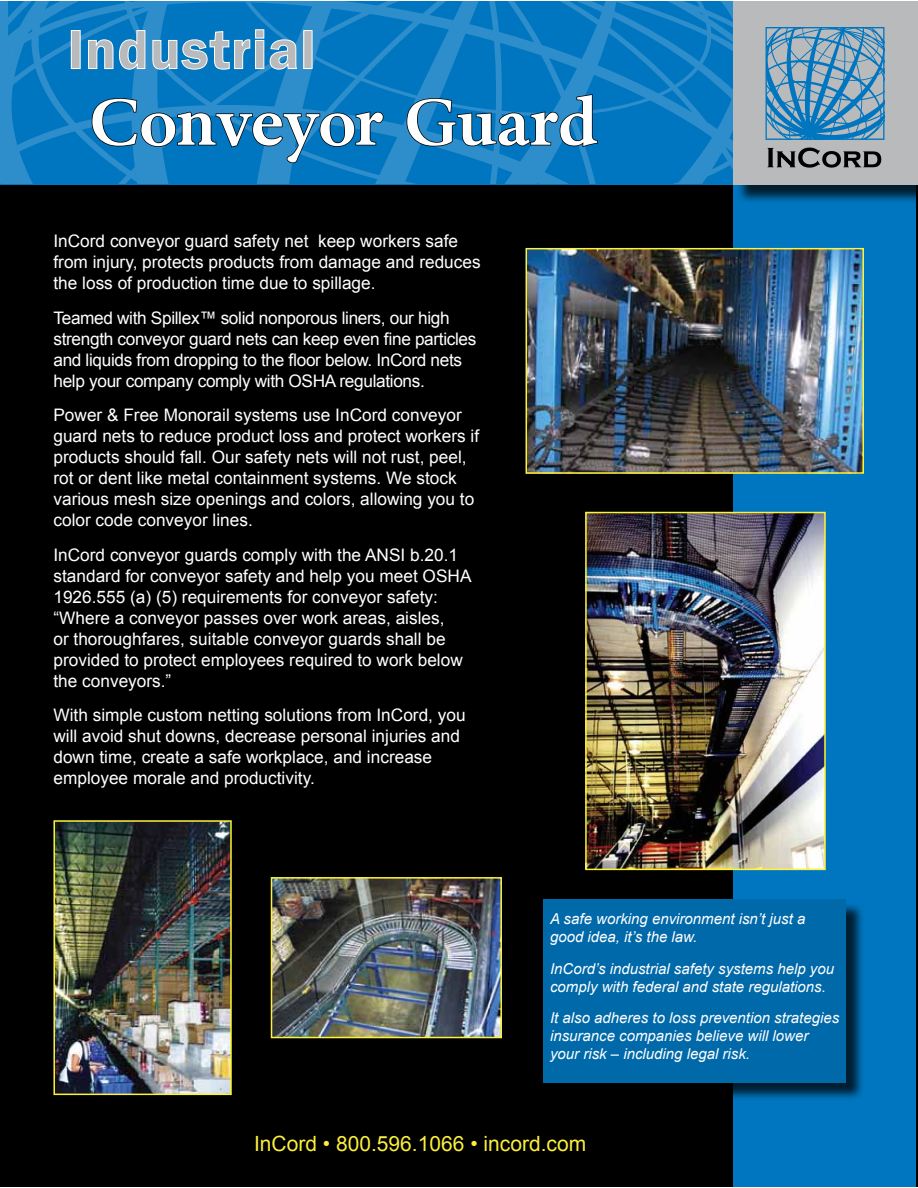
<style>
.page{position:relative;width:918px;height:1188px;background:#fff}
.page>*{position:absolute;margin:0;border:0;box-sizing:border-box;transform-origin:0 0}
.t1{font:700 60px "Byington";color:#fff}
.t2{font:600 57px "Franklin Gothic";letter-spacing:.02em;color:#b8babc}
.t3{font:21px "Arial";color:#fcef3b}
.t4{font:17.25px/21px "Arial";color:#fff}
.t5{font:17.25px/21px "Arial";letter-spacing:-.02em;color:#fff}
.t6{font:italic 15px/18px "Arial";color:#fff}
</style>
<div class="page">
<div style="left:0;top:183px;width:918px;height:1004px;background:#000"></div>
<div style="left:734px;top:183px;width:182px;height:1004px;background:#0076c0"></div>
<img style="left:529px;top:251px;width:332px;height:220px">
<div style="left:526px;top:248px;width:338px;height:226px;border:2px solid #fff335"></div>
<img style="left:56px;top:823px;width:173px;height:269px">
<div style="left:53px;top:820px;width:179px;height:275px;border:2px solid #fff332"></div>
<div style="left:546px;top:902px;width:319px;height:200px;background:#000;opacity:.75"></div>
<div style="left:543px;top:900px;width:303px;height:183px;background:#0069aa"></div>
<img style="left:274px;top:880px;width:225px;height:155px">
<div style="left:271px;top:877px;width:231px;height:161px;border:2px solid #fff335"></div>
<img style="left:588px;top:515px;width:235px;height:352px">
<div style="left:585px;top:512px;width:241px;height:358px;border:2px solid #fff332"></div>
<svg style="left:0;top:1px;width:734px;height:183px;background:#0f7ec3"></svg>
<div style="left:736px;top:3px;width:182px;height:201px;background:#000;opacity:.75"></div>
<div style="left:734px;top:1px;width:184px;height:184px;background:#b8babc"></div>
<svg style="left:768px;top:148px;width:113px;height:20px"></svg>
<svg style="left:766px;top:27px;width:118px;height:113px"></svg>
<svg style="left:91px;top:97px;width:294px;height:67px;background:#0f70ae"></svg>
<svg style="left:406px;top:93px;width:192px;height:55px;background:#0e6ca7"></svg>
<div style="left:71px;top:30px;width:10px;height:39px;border:1px solid #fff"></div>
<svg style="left:88px;top:30px;width:58px;height:40px;background:#2a8cca"></svg>
<svg style="left:152px;top:29px;width:145px;height:41px;background:#268ac9"></svg>
<h2 class="t2" style="left:68px;top:14px;width:249px">Industrial</h2>
<h1 class="t1" style="left:90px;top:86px;width:509px">Conveyor Guard</h1>
<p class="t4" style="left:53px;top:231px;width:429px">InCord conveyor guard safety net keep workers safe from injury, protects products from damage and reduces the loss of production time due to spillage.</p>
<p class="t5" style="left:53px;top:307px;width:425px">Teamed with Spillex™ solid nonporous liners, our high strength conveyor guard nets can keep even fine particles and liquids from dropping to the floor below. InCord nets help your company comply with OSHA regulations.</p>
<p class="t4" style="left:53px;top:405px;width:427px">Power &amp; Free Monorail systems use InCord conveyor guard nets to reduce product loss and protect workers if products should fall. Our safety nets will not rust, peel, rot or dent like metal containment systems. We stock various mesh size openings and colors, allowing you to color code conveyor lines.</p>
<p class="t4" style="left:53px;top:544px;width:420px">InCord conveyor guards comply with the ANSI b.20.1 standard for conveyor safety and help you meet OSHA 1926.555 (a) (5) requirements for conveyor safety: “Where a conveyor passes over work areas, aisles,<br>or thoroughfares, suitable conveyor guards shall be provided to protect employees required to work below the conveyors.”</p>
<p class="t4" style="left:53px;top:705px;width:414px">With simple custom netting solutions from InCord, you will avoid shut downs, decrease personal injuries and down time, create a safe workplace, and increase employee morale and productivity.</p>
<p class="t6" style="left:550px;top:910px;width:257px">A safe working environment isn’t just a good idea, it’s the law.</p>
<p class="t6" style="left:550px;top:959px;width:286px">InCord’s industrial safety systems help you comply with federal and state regulations.</p>
<p class="t6" style="left:550px;top:1009px;width:291px">It also adheres to loss prevention strategies insurance companies believe will lower your risk – including legal risk.</p>
<p class="t3" style="left:254px;top:1130px;width:334px">InCord • 800.596.1066 • incord.com</p>
</div>
